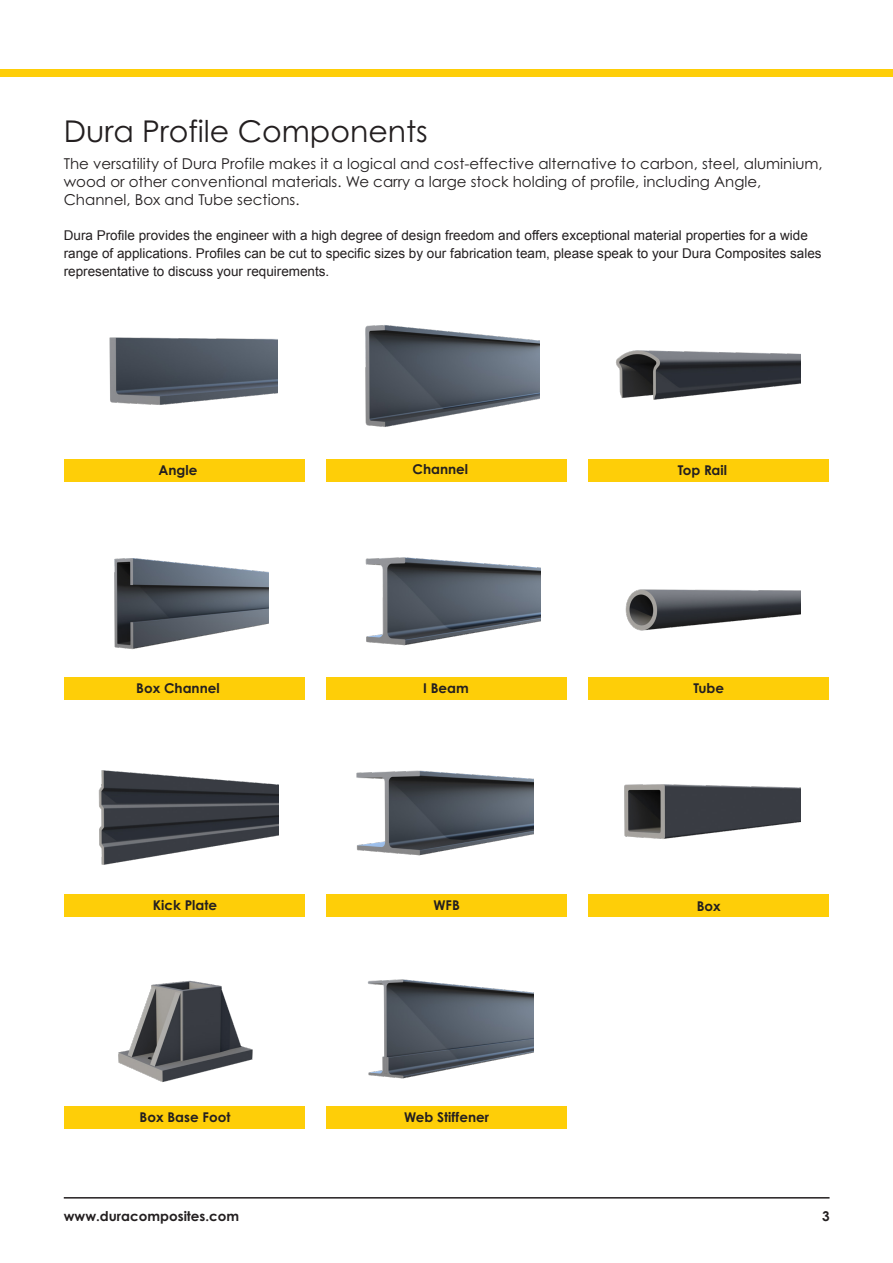
<style>
.page{position:relative;width:893px;height:1263px;background:#fff}
.page>*{position:absolute;margin:0;border:0;box-sizing:border-box;transform-origin:0 0}
.t1{font:30px "Century Gothic Pro";color:#231f20}
.t2{font:15px/18px "Century Gothic Pro";color:#231f20}
.t3{font:13.5px/18px "Arial";color:#231f20}
.t4{font:700 13.5px "Century Gothic Pro";color:#231f20}
</style>
<div class="page">
<hr style="left:64px;top:1197px;width:765px;height:1px;background:#231f20">
<div style="left:0;top:69px;width:893px;height:8px;background:#fece08"></div>
<div style="left:64px;top:459px;width:241px;height:22px;background:#fece08"></div>
<div style="left:64px;top:894px;width:241px;height:23px;background:#fece08"></div>
<div style="left:64px;top:1106px;width:241px;height:22px;background:#fece08"></div>
<div style="left:588px;top:459px;width:241px;height:22px;background:#fece08"></div>
<div style="left:326px;top:459px;width:241px;height:22px;background:#fece08"></div>
<div style="left:326px;top:677px;width:241px;height:22px;background:#fece08"></div>
<div style="left:326px;top:894px;width:241px;height:23px;background:#fece08"></div>
<div style="left:326px;top:1106px;width:241px;height:22px;background:#fece08"></div>
<div style="left:64px;top:677px;width:241px;height:22px;background:#fece08"></div>
<div style="left:588px;top:677px;width:241px;height:22px;background:#fece08"></div>
<div style="left:588px;top:894px;width:241px;height:23px;background:#fece08"></div>
<img style="left:109px;top:337px;width:168px;height:68px">
<img style="left:365px;top:325px;width:175px;height:102px">
<img style="left:365px;top:557px;width:175px;height:89px">
<img style="left:616px;top:350px;width:185px;height:50px">
<img style="left:625px;top:589px;width:176px;height:42px">
<img style="left:367px;top:979px;width:166px;height:100px">
<img style="left:356px;top:770px;width:178px;height:86px">
<img style="left:98px;top:770px;width:181px;height:95px">
<img style="left:118px;top:980px;width:135px;height:102px">
<img style="left:114px;top:558px;width:155px;height:92px">
<img style="left:624px;top:784px;width:177px;height:55px">
<h1 class="t1" style="left:64px;top:113px;width:366px">Dura Profile Components</h1>
<p class="t2" style="left:64px;top:154px;width:760px">The versatility of Dura Profile makes it a logical and cost-effective alternative to carbon, steel, aluminium, wood or other conventional materials. We carry a large stock holding of profile, including Angle,<br>Channel, Box and Tube sections.</p>
<p class="t3" style="left:64px;top:226px;width:759px">Dura Profile provides the engineer with a high degree of design freedom and offers exceptional material properties for a wide range of applications. Profiles can be cut to specific sizes by our fabrication team, please speak to your Dura Composites sales representative to discuss your requirements.</p>
<p class="t4" style="left:159px;top:462px;width:40px">Angle</p>
<p class="t4" style="left:413px;top:461px;width:57px">Channel</p>
<p class="t4" style="left:678px;top:462px;width:51px">Top Rail</p>
<p class="t4" style="left:136px;top:680px;width:85px">Box Channel</p>
<p class="t4" style="left:423px;top:680px;width:47px">I Beam</p>
<p class="t4" style="left:693px;top:680px;width:32px">Tube</p>
<p class="t4" style="left:153px;top:897px;width:66px">Kick Plate</p>
<p class="t4" style="left:433px;top:897px;width:28px">WFB</p>
<p class="t4" style="left:697px;top:897px;width:26px">Box</p>
<p class="t4" style="left:140px;top:1108px;width:92px">Box Base Foot</p>
<p class="t4" style="left:404px;top:1108px;width:86px">Web Stiffener</p>
<p class="t4" style="left:64px;top:1207px;width:177px">www.duracomposites.com</p>
<p class="t4" style="left:822px;top:1207px;width:9px">3</p>
</div>
